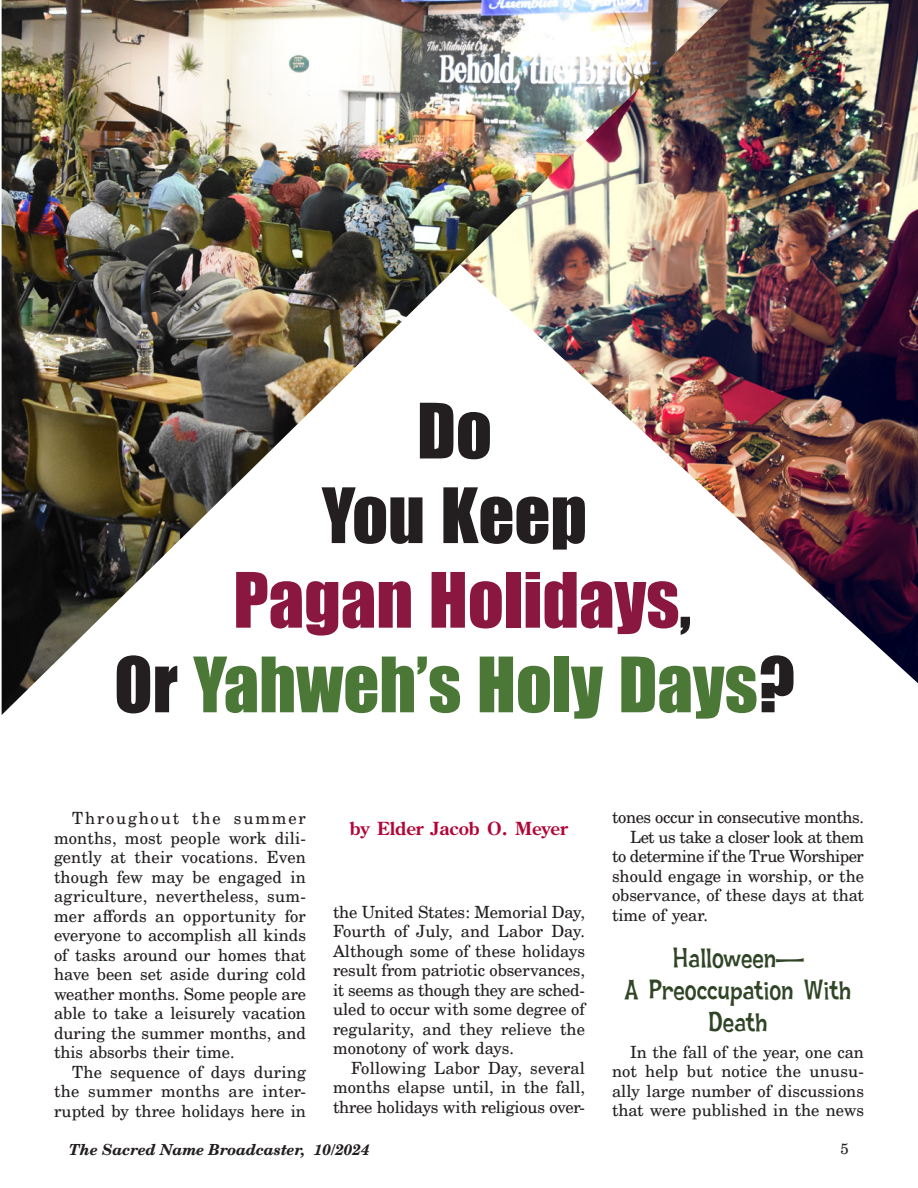
<style>
.page{position:relative;width:918px;height:1188px;background:#fff}
.page>*{position:absolute;margin:0;border:0;box-sizing:border-box;transform-origin:0 0}
.Body_text{font:70.5px "Impact";color:#4b7837}
.Body_text-2{font:70.5px "Impact";color:#891740}
.Body_text-3{font:70.5px "Impact";color:#231f20}
.Subheading_script{font:27px/32.4px "Hawaiian Aloha BTN";color:#304526;text-align:center}
.Subheading{font:700 18px "Century Old Style Std";color:#b30437}
.Body_text-4{font:16.5px/19.5px "C059";color:#231f20;text-align:justify}
.Body_text-5{font:16.5px "C059";letter-spacing:-.02em;color:#231f20}
.t1{font:italic 700 15px "C059";color:#231f20}
.t2{font:15px "C059";color:#231f20}
.s1{color:#231f20}
</style>
<div class="page">
<img style="left:729px;top:0;width:189px;height:683px">
<img style="left:2px;top:0;width:727px;height:715px">
<p class="Body_text-3" style="left:417px;top:376px;width:77px">Do</p>
<p class="Body_text-3" style="left:322px;top:461px;width:267px">You Keep</p>
<p class="Body_text-2" style="left:233px;top:545px;width:459px">Pagan Holidays<span class="s1">,</span></p>
<p class="Body_text" style="left:114px;top:630px;width:682px"><span class="s1">Or</span> Yahweh’s Holy Days<span class="s1">?</span></p>
<p class="Body_text-4" style="left:54px;top:808px;width:254px;text-indent:18px">Throughout the summer months, most people work dili&shy;gently at their vocations. Even though few may be engaged in agriculture, nevertheless, sum&shy;mer affords an opportunity for everyone to accomplish all kinds of tasks around our homes that have been set aside during cold weather months. Some people are able to take a leisurely vacation during the summer months, and this absorbs their time.</p>
<p class="Body_text-4" style="left:54px;top:1061px;width:254px;text-indent:18px">The sequence of days during the summer months are inter&shy;rupted by three holidays here in</p>
<p class="Subheading" style="left:350px;top:817px;width:220px">by Elder Jacob O. Meyer</p>
<p class="Body_text-4" style="left:333px;top:901px;width:254px">the United States: Memorial Day, Fourth of July, and Labor Day.<br>Although some of these holidays result from patriotic observances, it seems as though they are sched&shy;uled to occur with some degree of regularity, and they relieve the monotony of work days.</p>
<p class="Body_text-4" style="left:333px;top:1057px;width:254px;text-indent:18px">Following Labor Day, several months elapse until, in the fall, three holidays with religious over-</p>
<p class="Body_text-5" style="left:612px;top:805px;width:254px">tones occur in consecutive months.</p>
<p class="Body_text-4" style="left:612px;top:826px;width:254px;text-indent:18px">Let us take a closer look at them to determine if the True Worshiper should engage in worship, or the observance, of these days at that time of year.</p>
<p class="Subheading_script" style="left:624px;top:941px;width:229px">Halloween—<br>A Preoccupation With<br>Death</p>
<p class="Body_text-4" style="left:612px;top:1041px;width:254px;text-indent:18px">In the fall of the year, one can not help but notice the unusu&shy;ally large number of discussions that were published in the news</p>
<p class="t1" style="left:69px;top:1138px;width:302px">The Sacred Name Broadcaster, 10/2024</p>
<p class="t2" style="left:841px;top:1137px;width:10px">5</p>
</div>
